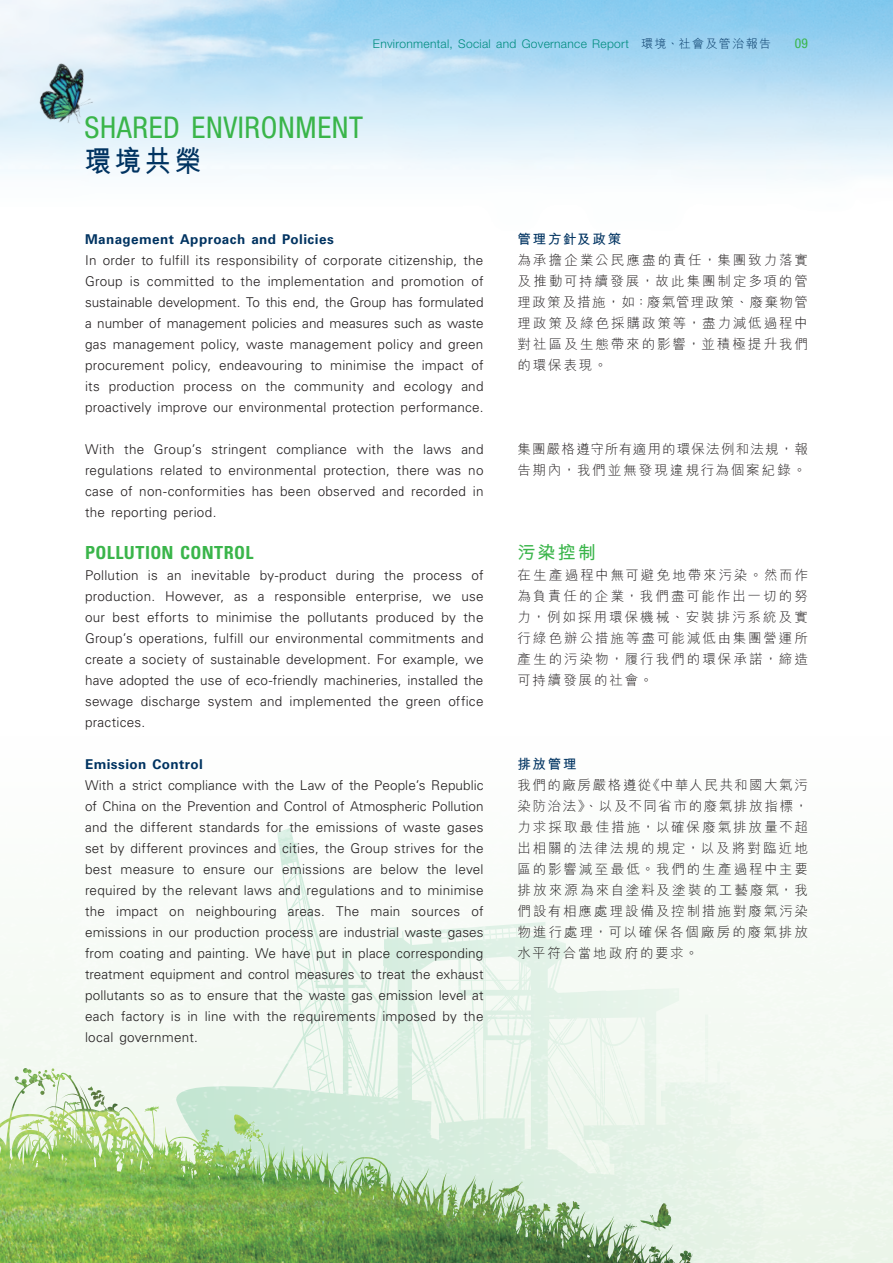
<style>
.page{position:relative;width:893px;height:1263px;background:#fff}
.page>*{position:absolute;margin:0;border:0;box-sizing:border-box;transform-origin:0 0}
.t1{font:condensed 30px "Helvetica Neue LT Std";letter-spacing:.02em;color:#3ab54a}
.t2{font:700 30px "M Hei HK";color:#003361;scale:.9 1}
._03_H1{font:700 condensed 18px "Univers LT Std";letter-spacing:.025em;color:#3ab54a}
._03_H1-2{font:700 18px "M Hei HK";color:#3ab54a}
._01_Body_Text{font:300 13.5px/21px "Univers LT Std";letter-spacing:.015em;color:#231f20;text-align:justify}
._01_Body_Text-2{font:300 13.5px/21px "M Hei HK";letter-spacing:.14em;color:#231f20;text-align:justify}
._04___H2{font:700 13.5px "Univers LT Std";letter-spacing:.03em;color:#003361}
._01_Body_Text-3{font:300 13.5px/21px "M Hei HK";letter-spacing:.105em;color:#231f20}
._04___H2-2{font:700 13.5px "M Hei HK";letter-spacing:.13em;color:#003361}
.t3{font:condensed 13.5px "Helvetica Neue LT Std";color:#3ab54a}
.t4{font:300 12px "Helvetica Neue LT Std";letter-spacing:.025em;color:#008c7f}
.s1{font-family:"M Hei HK";color:#003361}
</style>
<div class="page">
<img style="left:30px;top:55px;width:80px;height:83px">
<img style="left:0;top:827px;width:893px;height:436px">
<p class="t4" style="left:373px;top:36px;width:400px">Environmental, Social and Governance Report <span class="s1">環境、社會及管治報告</span></p>
<p class="t3" style="left:795px;top:35px;width:15px">09</p>
<h1 class="t1" style="left:84px;top:110px;width:280px">SHARED ENVIRONMENT</h1>
<h1 class="t2" style="left:84px;top:140px;width:131px">環境共榮</h1>
<p class="_04___H2" style="left:85px;top:231px;width:250px">Management Approach and Policies</p>
<p class="_01_Body_Text" style="left:85px;top:249px;width:400px">In order to fulfill its responsibility of corporate citizenship, the Group is committed to the implementation and promotion of sustainable development. To this end, the Group has formulated a number of management policies and measures such as waste gas management policy, waste management policy and green procurement policy, endeavouring to minimise the impact of its production process on the community and ecology and proactively improve our environmental protection performance.</p>
<p class="_01_Body_Text" style="left:85px;top:438px;width:400px">With the Group’s stringent compliance with the laws and regulations related to environmental protection, there was no case of non-conformities has been observed and recorded in the reporting period.</p>
<p class="_03_H1" style="left:85px;top:541px;width:170px">POLLUTION CONTROL</p>
<p class="_01_Body_Text" style="left:85px;top:564px;width:400px">Pollution is an inevitable by-product during the process of production. However, as a responsible enterprise, we use our best efforts to minimise the pollutants produced by the Group’s operations, fulfill our environmental commitments and create a society of sustainable development. For example, we have adopted the use of eco-friendly machineries, installed the sewage discharge system and implemented the green office practices.</p>
<p class="_04___H2" style="left:85px;top:756px;width:119px">Emission Control</p>
<p class="_01_Body_Text" style="left:85px;top:774px;width:400px">With a strict compliance with the Law of the People’s Republic of China on the Prevention and Control of Atmospheric Pollution and the different standards for the emissions of waste gases set by different provinces and cities, the Group strives for the best measure to ensure our emissions are below the level required by the relevant laws and regulations and to minimise the impact on neighbouring areas. The main sources of emissions in our production process are industrial waste gases from coating and painting. We have put in place corresponding treatment equipment and control measures to treat the exhaust pollutants so as to ensure that the waste gas emission level at each factory is in line with the requirements imposed by the local government.</p>
<p class="_04___H2-2" style="left:518px;top:229px;width:105px">管理方針及政策</p>
<p class="_01_Body_Text-2" style="left:518px;top:249px;width:292px">為承擔企業公民應盡的責任，集團致力落實及推動可持續發展，故此集團制定多項的管理政策及措施，如：廢氣管理政策、廢棄物管理政策及綠色採購政策等，盡力減低過程中對社區及生態帶來的影響，並積極提升我們的環保表現。</p>
<p class="_01_Body_Text-3" style="left:518px;top:438px;width:292px">集團嚴格遵守所有適用的環保法例和法規，報告期內，我們並無發現違規行為個案紀錄。</p>
<p class="_03_H1-2" style="left:518px;top:539px;width:80px">污染控制</p>
<p class="_01_Body_Text-2" style="left:518px;top:564px;width:292px">在生產過程中無可避免地帶來污染。然而作為負責任的企業，我們盡可能作出一切的努力，例如採用環保機械、安裝排污系統及實行綠色辦公措施等盡可能減低由集團營運所產生的污染物，履行我們的環保承諾，締造可持續發展的社會。</p>
<p class="_04___H2-2" style="left:518px;top:754px;width:60px">排放管理</p>
<p class="_01_Body_Text-2" style="left:518px;top:774px;width:292px">我們的廠房嚴格遵從《中華人民共和國大氣污染防治法》、以及不同省市的廢氣排放指標，力求採取最佳措施，以確保廢氣排放量不超出相關的法律法規的規定，以及將對臨近地區的影響減至最低。我們的生產過程中主要排放來源為來自塗料及塗裝的工藝廢氣，我們設有相應處理設備及控制措施對廢氣污染物進行處理，可以確保各個廠房的廢氣排放水平符合當地政府的要求。</p>
</div>
